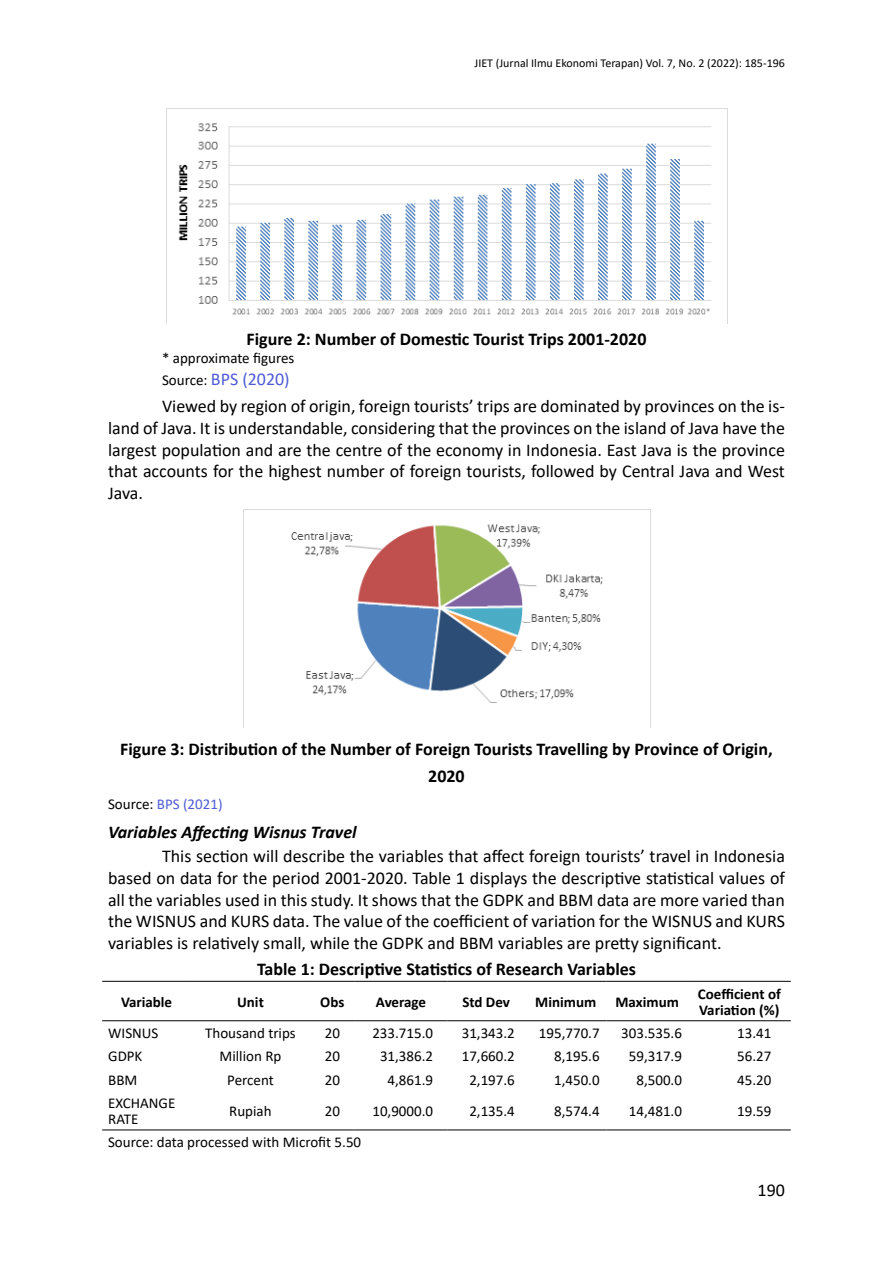
<style>
.page{position:relative;width:893px;height:1263px;background:#fff}
.page>*{position:absolute;margin:0;border:0;box-sizing:border-box;transform-origin:0 0}
.List_Paragraph{font:18px/21.6px "Calibri";color:#000;text-align:justify}
.t1{font:700 18px/27px "Calibri";color:#000;text-align:center}
.t2{font:italic 700 18px "Calibri";color:#000}
.List_Paragraph-2{font:18px "Calibri";color:#4f5cd6}
.List_Paragraph-3{font:15px/16.2px "Calibri";color:#000}
.t3{font:700 15px/16.2px "Calibri";color:#000}
.t4{font:15px "Calibri";color:#4f5cd6}
.t5{font:12px "Calibri";color:#000}
.s1{font-size:15px;color:#000}
.s2{color:#000}
</style>
<div class="page">
<img style="left:166px;top:109px;width:546px;height:215px">
<img style="left:243px;top:510px;width:360px;height:218px">
<hr style="left:102px;top:981px;width:89px;height:1px;background:#000">
<hr style="left:191px;top:981px;width:119px;height:1px;background:#000">
<hr style="left:310px;top:981px;width:45px;height:1px;background:#000">
<hr style="left:355px;top:981px;width:92px;height:1px;background:#000">
<hr style="left:447px;top:981px;width:78px;height:1px;background:#000">
<hr style="left:525px;top:981px;width:81px;height:1px;background:#000">
<hr style="left:606px;top:981px;width:82px;height:1px;background:#000">
<hr style="left:688px;top:981px;width:103px;height:1px;background:#000">
<hr style="left:102px;top:1129px;width:89px;height:1px;background:#000">
<hr style="left:191px;top:1129px;width:119px;height:1px;background:#000">
<hr style="left:310px;top:1129px;width:45px;height:1px;background:#000">
<hr style="left:355px;top:1129px;width:92px;height:1px;background:#000">
<hr style="left:447px;top:1129px;width:78px;height:1px;background:#000">
<hr style="left:525px;top:1129px;width:81px;height:1px;background:#000">
<hr style="left:606px;top:1129px;width:82px;height:1px;background:#000">
<hr style="left:688px;top:1129px;width:103px;height:1px;background:#000">
<hr style="left:102px;top:1020px;width:89px;height:1px;background:#000">
<hr style="left:191px;top:1020px;width:119px;height:1px;background:#000">
<hr style="left:310px;top:1020px;width:45px;height:1px;background:#000">
<hr style="left:355px;top:1020px;width:92px;height:1px;background:#000">
<hr style="left:447px;top:1020px;width:78px;height:1px;background:#000">
<hr style="left:525px;top:1020px;width:81px;height:1px;background:#000">
<hr style="left:606px;top:1020px;width:82px;height:1px;background:#000">
<hr style="left:688px;top:1020px;width:103px;height:1px;background:#000">
<p class="t5" style="left:474px;top:54px;width:312px">JIET (Jurnal Ilmu Ekonomi Terapan) Vol. 7, No. 2 (2022): 185-196</p>
<p class="t1" style="left:246px;top:325px;width:401px">Figure 2: Number of Domestic Tourist Trips 2001-2020</p>
<p class="List_Paragraph-3" style="left:162px;top:350px;width:134px">* approximate figures</p>
<p class="List_Paragraph-2" style="left:162px;top:366px;width:129px"><span class="s1">Source:</span> BPS (2020)</p>
<p class="List_Paragraph" style="left:108px;top:395px;width:678px;text-indent:54px">Viewed by region of origin, foreign tourists’ trips are dominated by provinces on the is&shy;land of Java. It is understandable, considering that the provinces on the island of Java have the largest population and are the centre of the economy in Indonesia. East Java is the province that accounts for the highest number of foreign tourists, followed by Central Java and West Java.</p>
<p class="t1" style="left:120px;top:735px;width:654px">Figure 3: Distribution of the Number of Foreign Tourists Travelling by Province of Origin,<br>2020</p>
<p class="t4" style="left:108px;top:793px;width:116px"><span class="s2">Source:</span> BPS (2021)</p>
<p class="t2" style="left:108px;top:819px;width:250px">Variables Affecting Wisnus Travel</p>
<p class="List_Paragraph" style="left:108px;top:845px;width:678px;text-indent:54px">This section will describe the variables that affect foreign tourists’ travel in Indonesia based on data for the period 2001-2020. Table 1 displays the descriptive statistical values of all the variables used in this study. It shows that the GDPK and BBM data are more varied than the WISNUS and KURS data. The value of the coefficient of variation for the WISNUS and KURS variables is relatively small, while the GDPK and BBM variables are pretty significant.</p>
<p class="t1" style="left:257px;top:955px;width:380px">Table 1: Descriptive Statistics of Research Variables</p>
<p class="t3" style="left:121px;top:993px;width:53px">Variable</p>
<p class="t3" style="left:237px;top:993px;width:28px">Unit</p>
<p class="t3" style="left:320px;top:993px;width:26px">Obs</p>
<p class="t3" style="left:376px;top:993px;width:52px">Average</p>
<p class="t3" style="left:462px;top:993px;width:49px">Std Dev</p>
<p class="t3" style="left:535px;top:993px;width:62px">Minimum</p>
<p class="t3" style="left:615px;top:993px;width:65px">Maximum</p>
<p class="t3" style="left:698px;top:985px;width:84px">Coefficient of<br>Variation (%)</p>
<p class="List_Paragraph-3" style="left:108px;top:1024px;width:52px">WISNUS</p>
<p class="List_Paragraph-3" style="left:205px;top:1024px;width:92px">Thousand trips</p>
<p class="List_Paragraph-3" style="left:325px;top:1024px;width:17px">20</p>
<p class="List_Paragraph-3" style="left:372px;top:1024px;width:62px">233.715.0</p>
<p class="List_Paragraph-3" style="left:462px;top:1024px;width:55px">31,343.2</p>
<p class="List_Paragraph-3" style="left:539px;top:1024px;width:62px">195,770.7</p>
<p class="List_Paragraph-3" style="left:621px;top:1024px;width:62px">303.535.6</p>
<p class="List_Paragraph-3" style="left:737px;top:1024px;width:36px">13.41</p>
<p class="List_Paragraph-3" style="left:108px;top:1048px;width:36px">GDPK</p>
<p class="List_Paragraph-3" style="left:220px;top:1048px;width:63px">Million Rp</p>
<p class="List_Paragraph-3" style="left:325px;top:1048px;width:17px">20</p>
<p class="List_Paragraph-3" style="left:380px;top:1048px;width:55px">31,386.2</p>
<p class="List_Paragraph-3" style="left:462px;top:1048px;width:55px">17,660.2</p>
<p class="List_Paragraph-3" style="left:554px;top:1048px;width:47px">8,195.6</p>
<p class="List_Paragraph-3" style="left:629px;top:1048px;width:55px">59,317.9</p>
<p class="List_Paragraph-3" style="left:737px;top:1048px;width:36px">56.27</p>
<p class="List_Paragraph-3" style="left:108px;top:1071px;width:31px">BBM</p>
<p class="List_Paragraph-3" style="left:227px;top:1071px;width:48px">Percent</p>
<p class="List_Paragraph-3" style="left:325px;top:1071px;width:17px">20</p>
<p class="List_Paragraph-3" style="left:388px;top:1071px;width:47px">4,861.9</p>
<p class="List_Paragraph-3" style="left:469px;top:1071px;width:47px">2,197.6</p>
<p class="List_Paragraph-3" style="left:554px;top:1071px;width:47px">1,450.0</p>
<p class="List_Paragraph-3" style="left:636px;top:1071px;width:47px">8,500.0</p>
<p class="List_Paragraph-3" style="left:737px;top:1071px;width:36px">45.20</p>
<p class="List_Paragraph-3" style="left:108px;top:1094px;width:69px">EXCHANGE<br>RATE</p>
<p class="List_Paragraph-3" style="left:229px;top:1102px;width:44px">Rupiah</p>
<p class="List_Paragraph-3" style="left:325px;top:1102px;width:17px">20</p>
<p class="List_Paragraph-3" style="left:372px;top:1102px;width:62px">10,9000.0</p>
<p class="List_Paragraph-3" style="left:469px;top:1102px;width:47px">2,135.4</p>
<p class="List_Paragraph-3" style="left:554px;top:1102px;width:47px">8,574.4</p>
<p class="List_Paragraph-3" style="left:629px;top:1102px;width:55px">14,481.0</p>
<p class="List_Paragraph-3" style="left:737px;top:1102px;width:36px">19.59</p>
<p class="List_Paragraph-3" style="left:108px;top:1133px;width:255px">Source: data processed with Microfit 5.50</p>
<p class="List_Paragraph" style="left:758px;top:1178px;width:29px">190</p>
</div>
